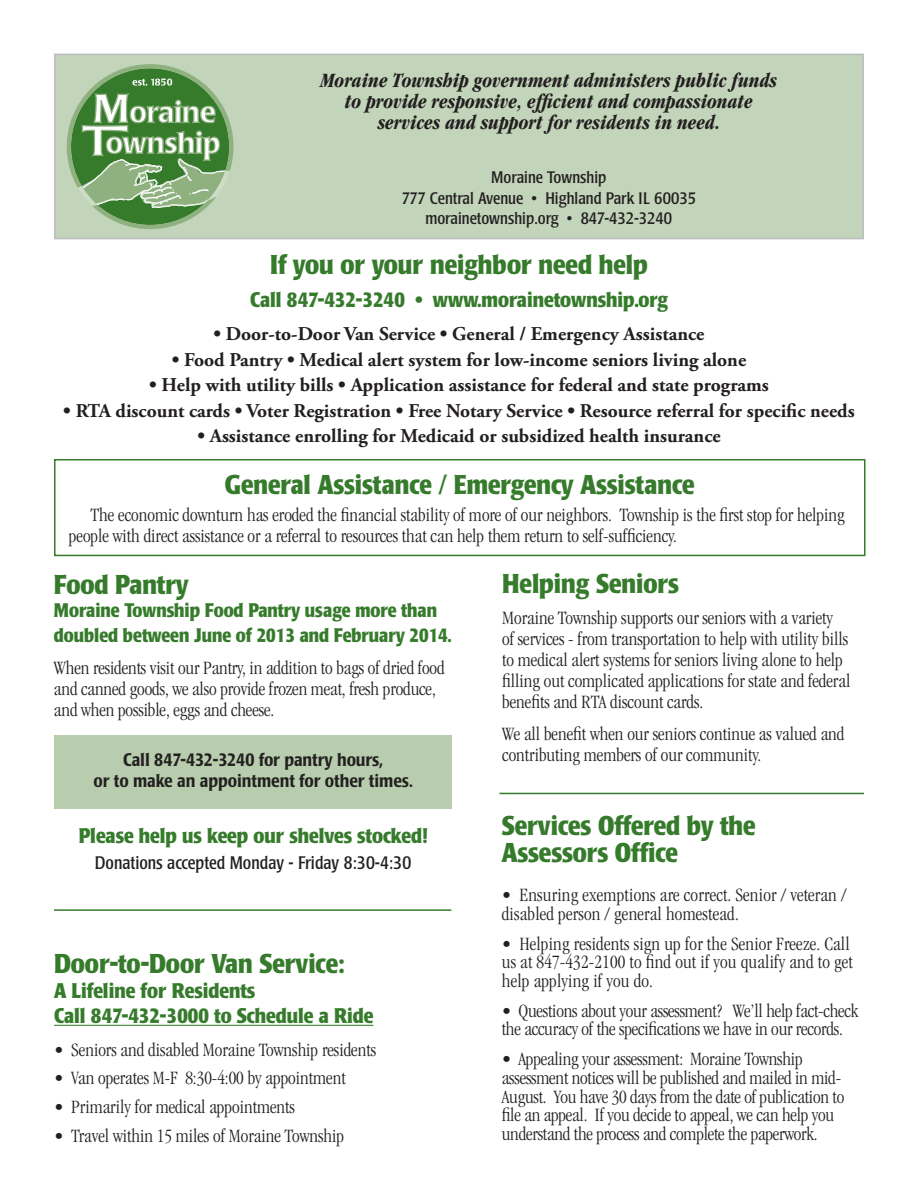
<style>
.page{position:relative;width:918px;height:1188px;background:#fff}
.page>*{position:absolute;margin:0;border:0;box-sizing:border-box;transform-origin:0 0}
.t1{font:700 condensed 27px/27px "Poppl Laudatio";color:#357b2b}
.t2{font:italic 700 condensed 21px/21px "Garamond";color:#231f20;text-align:center;scale:.93 1}
.t3{font:700 condensed 21px/25.2px "Poppl Laudatio";color:#357b2b}
.t4{font:300 condensed 19.5px/21px "Garamond";color:#231f20}
.t5{font:700 19.5px "Adobe Garamond Pro";color:#231f20}
.t6{font:300 condensed 19.5px/18.8px "Garamond";letter-spacing:-.01em;color:#222}
.t7{font:700 condensed 19.5px/25.2px "Poppl Laudatio";color:#357b2b}
.t8{font:500 condensed 18px/21px "Poppl Laudatio";letter-spacing:-.005em;color:#231f20;text-align:center}
.t9{font:condensed 18px "Poppl Laudatio";color:#231f20}
.t10{font:condensed 16.5px/20.4px "Poppl Laudatio";color:#231f20;text-align:center}
.s1{color:#231f20}
</style>
<div class="page">
<div style="left:54px;top:54px;width:810px;height:185px;background:#c2d4b9;border:2px solid #bcbdc0"></div>
<svg style="left:67px;top:64px;width:166px;height:165px"></svg>
<div style="left:54px;top:459px;width:812px;height:97px;border:2px solid #357b2b"></div>
<div style="left:54px;top:735px;width:397px;height:74px;background:#b7cdad"></div>
<hr style="left:54px;top:1025px;width:319px;height:1px;background:#357b2b">
<hr style="left:54px;top:909px;width:397px;height:2px;background:#357b2b">
<hr style="left:500px;top:793px;width:364px;height:1px;background:#357b2b">
<p class="t2" style="left:321px;top:70px;width:492px">Moraine Township government administers public funds to provide responsive, efficient and compassionate services and support for residents in need.</p>
<p class="t10" style="left:402px;top:168px;width:296px">Moraine Township<br>777 Central Avenue • Highland Park IL 60035 morainetownship.org • 847-432-3240</p>
<h1 class="t1" style="left:270px;top:252px;width:379px">If you or your neighbor need help</h1>
<p class="t3" style="left:250px;top:287px;width:419px">Call 847-432-3240 • www.morainetownship.org</p>
<p class="t5" style="left:214px;top:323px;width:492px">• Door-to-Door Van Service • General / Emergency Assistance</p>
<p class="t5" style="left:172px;top:348px;width:576px">• Food Pantry • Medical alert system for low-income seniors living alone</p>
<p class="t5" style="left:149px;top:374px;width:621px">• Help with utility bills • Application assistance for federal and state programs</p>
<p class="t5" style="left:63px;top:399px;width:793px">• RTA discount cards • Voter Registration • Free Notary Service • Resource referral for specific needs</p>
<p class="t5" style="left:197px;top:425px;width:525px">• Assistance enrolling for Medicaid or subsidized health insurance</p>
<h1 class="t1" style="left:225px;top:471px;width:471px">General Assistance / Emergency Assistance</h1>
<p class="t4" style="left:69px;top:504px;width:777px;text-indent:22px">The economic downturn has eroded the financial stability of more of our neighbors. Township is the first stop for helping people with direct assistance or a referral to resources that can help them return to self-sufficiency.</p>
<h1 class="t1" style="left:502px;top:570px;width:178px">Helping Seniors</h1>
<p class="t4" style="left:502px;top:608px;width:350px">Moraine Township supports our seniors with a variety<br>of services - from transportation to help with utility bills to medical alert systems for seniors living alone to help filling out complicated applications for state and federal benefits and RTA discount cards.</p>
<p class="t4" style="left:502px;top:724px;width:344px">We all benefit when our seniors continue as valued and contributing members of our community.</p>
<h1 class="t1" style="left:54px;top:571px;width:136px">Food Pantry</h1>
<p class="t7" style="left:54px;top:598px;width:399px">Moraine Township Food Pantry usage more than doubled between June of 2013 and February 2014.</p>
<p class="t4" style="left:54px;top:658px;width:392px">When residents visit our Pantry, in addition to bags of dried food and canned goods, we also provide frozen meat, fresh produce, and when possible, eggs and cheese.</p>
<p class="t8" style="left:93px;top:750px;width:321px">Call 847-432-3240 for pantry hours,<br>or to make an appointment for other times.</p>
<p class="t3" style="left:79px;top:823px;width:350px">Please help us keep our shelves stocked!</p>
<p class="t9" style="left:95px;top:852px;width:318px">Donations accepted Monday - Friday 8:30-4:30</p>
<h1 class="t1" style="left:502px;top:812px;width:255px">Services Offered by the<br>Assessors Office</h1>
<p class="t4" style="left:502px;top:886px;width:346px;line-height:18.8px">• Ensuring exemptions are correct. Senior / veteran / disabled person / general homestead.</p>
<p class="t4" style="left:502px;top:934px;width:353px;line-height:18.8px">• Helping residents sign up for the Senior Freeze. Call us at 847-432-2100 to find out if you qualify and to get help applying if you do.</p>
<p class="t6" style="left:502px;top:1001px;width:358px"><span class="s1">•</span> Questions about your assessment? We’ll help fact-check the accuracy of the specifications we have in our records.</p>
<p class="t6" style="left:502px;top:1050px;width:344px"><span class="s1">•</span> Appealing your assessment: Moraine Township assessment notices will be published and mailed in mid-August. You have 30 days from the date of publication to file an appeal. If you decide to appeal, we can help you understand the process and complete the paperwork.</p>
<h1 class="t1" style="left:54px;top:950px;width:292px">Door-to-Door Van Service:</h1>
<p class="t3" style="left:54px;top:978px;width:321px">A Lifeline for Residents<br>Call 847-432-3000 to Schedule a Ride</p>
<p class="t4" style="left:54px;top:1039px;width:324px">• Seniors and disabled Moraine Township residents</p>
<p class="t4" style="left:54px;top:1068px;width:293px">• Van operates M-F 8:30-4:00 by appointment</p>
<p class="t4" style="left:54px;top:1097px;width:242px">• Primarily for medical appointments</p>
<p class="t4" style="left:54px;top:1125px;width:292px">• Travel within 15 miles of Moraine Township</p>
</div>
